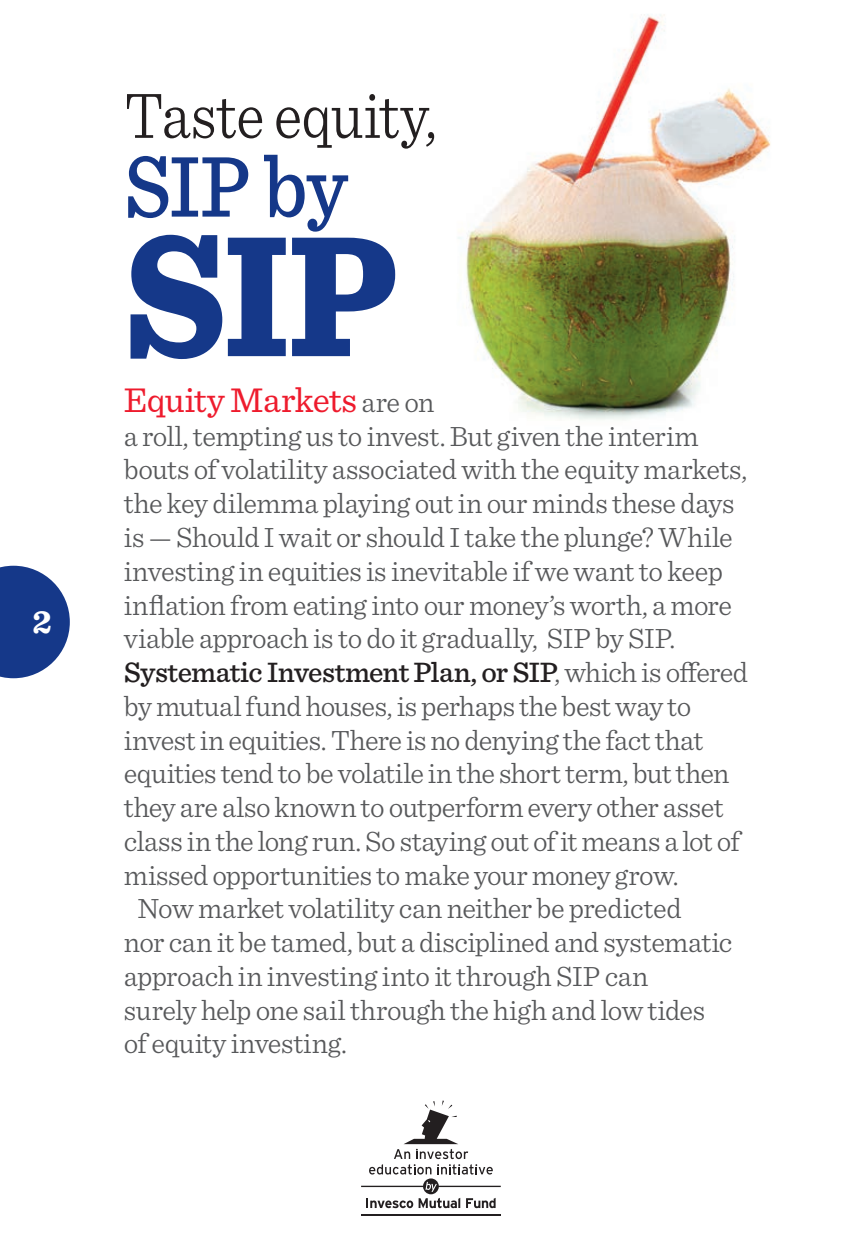
<style>
.page{position:relative;width:862px;height:1244px;background:#fff}
.page>*{position:absolute;margin:0;border:0;box-sizing:border-box;transform-origin:0 0}
.t1{font:900 180px "Sentinel";color:#153889;scale:.9 1}
.t2{font:500 90px "Sentinel";color:#153889;scale:.9 1}
.t3{font:300 67.5px "Sentinel";letter-spacing:-.01em;color:#231f20;scale:.9 1}
.bodycopy_10-13{font:36px "Sentinel";letter-spacing:-.015em;color:#ee1b2d}
.bodycopy_10-13-2{font:700 33.75px "Sentinel";color:#fff}
.bodycopy_10-13-3{font:300 29.25px/33.8px "Sentinel";letter-spacing:-.015em;color:#57585a}
.s1{font-weight:300;font-size:29.25px;color:#57585a}
.s2{font-weight:500;color:#231f20}
</style>
<div class="page">
<hr style="left:361px;top:1214px;width:139px;height:2px;background:#231f20">
<svg style="left:361px;top:1100px;width:139px;height:108px"></svg>
<img style="left:458px;top:14px;width:313px;height:406px">
<svg style="left:0;top:566px;width:70px;height:112px"></svg>
<p class="bodycopy_10-13-2" style="left:32px;top:595px;width:21px">2</p>
<p class="t3" style="left:124px;top:65px;width:349px">Taste equity,</p>
<p class="t2" style="left:124px;top:118px;width:250px">SIP by</p>
<p class="t1" style="left:124px;top:152px;width:306px">SIP</p>
<p class="bodycopy_10-13" style="left:124px;top:373px;width:312px">Equity Markets <span class="s1">are on</span></p>
<p class="bodycopy_10-13-3" style="left:124px;top:417px;width:624px">a roll, tempting us to invest. But given the interim bouts of volatility associated with the equity markets, the key dilemma playing out in our minds these days is — Should I wait or should I take the plunge? While investing in equities is inevitable if we want to keep inflation from eating into our money’s worth, a more viable approach is to do it gradually, SIP by SIP.</p>
<p class="bodycopy_10-13-3" style="left:124px;top:653px;width:625px"><span class="s2">Systematic Investment Plan, or SIP</span>, which is offered by mutual fund houses, is perhaps the best way to invest in equities. There is no denying the fact that equities tend to be volatile in the short term, but then they are also known to outperform every other asset class in the long run. So staying out of it means a lot of missed opportunities to make your money grow.</p>
<p class="bodycopy_10-13-3" style="left:124px;top:890px;width:609px;text-indent:13px">Now market volatility can neither be predicted<br>nor can it be tamed, but a disciplined and systematic approach in investing into it through SIP can<br>surely help one sail through the high and low tides of equity investing.</p>
</div>
